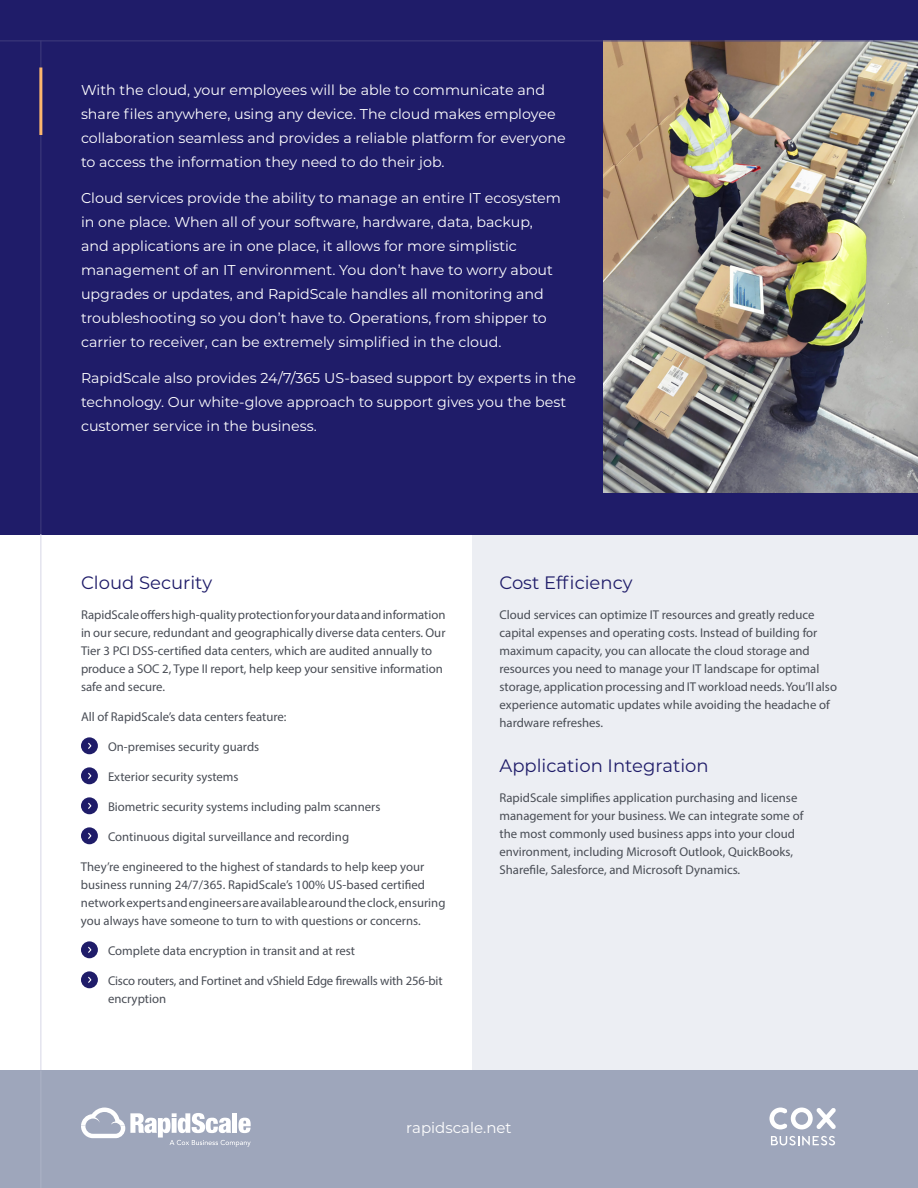
<style>
.page{position:relative;width:918px;height:1188px;background:#fff}
.page>*{position:absolute;margin:0;border:0;box-sizing:border-box;transform-origin:0 0}
.t1{font:18px "Montserrat";color:#1f1c69}
.t2{font:15px "Montserrat";color:#fff}
.t3{font:14.25px/24px "Montserrat";color:#fff}
.t4{font:12.75px/18px "Myriad Pro";color:#494d55}
</style>
<div class="page">
<div style="left:472px;top:534px;width:446px;height:537px;background:#eceef3"></div>
<div style="left:0;top:0;width:918px;height:534px;background:#1f1c69"></div>
<hr style="left:40px;top:40px;width:1px;height:494px;background:#3f3c7d">
<hr style="left:39px;top:68px;width:3px;height:67px;background:#fcb76e">
<img style="left:603px;top:41px;width:315px;height:451px">
<hr style="left:40px;top:534px;width:1px;height:537px;background:#d7d6e7">
<hr style="left:0;top:40px;width:918px;height:1px;background:#3f3c7d">
<div style="left:81px;top:737px;width:17px;height:17px;background:#1f1c69;border-radius:50%"></div>
<svg style="left:88px;top:742px;width:4px;height:7px"></svg>
<div style="left:81px;top:767px;width:17px;height:17px;background:#1f1c69;border-radius:50%"></div>
<svg style="left:88px;top:772px;width:4px;height:7px"></svg>
<div style="left:81px;top:797px;width:17px;height:17px;background:#1f1c69;border-radius:50%"></div>
<svg style="left:88px;top:802px;width:4px;height:7px"></svg>
<div style="left:81px;top:827px;width:17px;height:17px;background:#1f1c69;border-radius:50%"></div>
<svg style="left:88px;top:832px;width:4px;height:7px"></svg>
<div style="left:81px;top:941px;width:17px;height:17px;background:#1f1c69;border-radius:50%"></div>
<svg style="left:88px;top:946px;width:4px;height:7px"></svg>
<div style="left:81px;top:971px;width:17px;height:17px;background:#1f1c69;border-radius:50%"></div>
<svg style="left:88px;top:976px;width:4px;height:7px"></svg>
<div style="left:0;top:1071px;width:918px;height:117px;background:#9ea6bb"></div>
<hr style="left:40px;top:1071px;width:1px;height:117px;background:#adb4c7">
<svg style="left:81px;top:1107px;width:170px;height:40px"></svg>
<svg style="left:769px;top:1107px;width:67px;height:22px"></svg>
<svg style="left:771px;top:1136px;width:64px;height:9px"></svg>
<p class="t3" style="left:81px;top:77px;width:486px">With the cloud, your employees will be able to communicate and share files anywhere, using any device. The cloud makes employee collaboration seamless and provides a reliable platform for everyone to access the information they need to do their job.</p>
<p class="t3" style="left:81px;top:185px;width:481px">Cloud services provide the ability to manage an entire IT ecosystem in one place. When all of your software, hardware, data, backup, and applications are in one place, it allows for more simplistic management of an IT environment. You don’t have to worry about upgrades or updates, and RapidScale handles all monitoring and troubleshooting so you don’t have to. Operations, from shipper to carrier to receiver, can be extremely simplified in the cloud.</p>
<p class="t3" style="left:81px;top:365px;width:496px">RapidScale also provides 24/7/365 US-based support by experts in the technology. Our white-glove approach to support gives you the best customer service in the business.</p>
<h1 class="t1" style="left:81px;top:571px;width:133px">Cloud Security</h1>
<p class="t4" style="left:81px;top:606px;width:366px">RapidScale offers high-quality protection for your data and information in our secure, redundant and geographically diverse data centers. Our Tier 3 PCI DSS-certified data centers, which are audited annually to produce a SOC 2, Type II report, help keep your sensitive information safe and secure.</p>
<p class="t4" style="left:81px;top:708px;width:207px">All of RapidScale’s data centers feature:</p>
<p class="t4" style="left:108px;top:738px;width:153px">On-premises security guards</p>
<p class="t4" style="left:108px;top:768px;width:132px">Exterior security systems</p>
<p class="t4" style="left:108px;top:798px;width:274px">Biometric security systems including palm scanners</p>
<p class="t4" style="left:108px;top:828px;width:243px">Continuous digital surveillance and recording</p>
<p class="t4" style="left:81px;top:858px;width:366px">They’re engineered to the highest of standards to help keep your business running 24/7/365. RapidScale’s 100% US-based certified network experts and engineers are available around the clock, ensuring you always have someone to turn to with questions or concerns.</p>
<p class="t4" style="left:108px;top:942px;width:249px">Complete data encryption in transit and at rest</p>
<p class="t4" style="left:108px;top:972px;width:336px">Cisco routers, and Fortinet and vShield Edge firewalls with 256-bit encryption</p>
<h1 class="t1" style="left:500px;top:571px;width:134px">Cost Efficiency</h1>
<p class="t4" style="left:500px;top:606px;width:339px">Cloud services can optimize IT resources and greatly reduce capital expenses and operating costs. Instead of building for maximum capacity, you can allocate the cloud storage and resources you need to manage your IT landscape for optimal storage, application processing and IT workload needs. You’ll also experience automatic updates while avoiding the headache of hardware refreshes.</p>
<h1 class="t1" style="left:500px;top:754px;width:211px">Application Integration</h1>
<p class="t4" style="left:500px;top:789px;width:305px">RapidScale simplifies application purchasing and license management for your business. We can integrate some of the most commonly used business apps into your cloud environment, including Microsoft Outlook, QuickBooks, Sharefile, Salesforce, and Microsoft Dynamics.</p>
<p class="t2" style="left:406px;top:1117px;width:107px">rapidscale.net</p>
</div>
